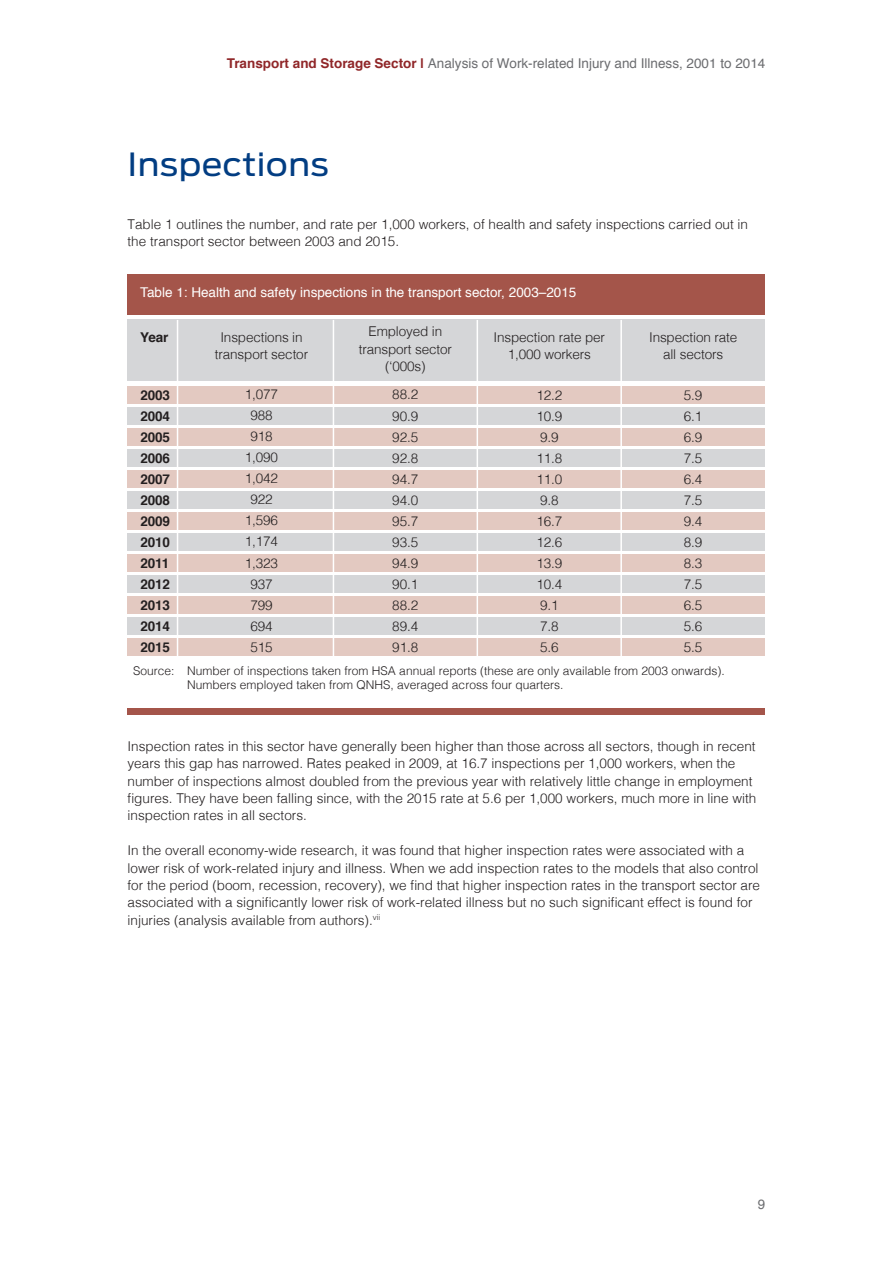
<style>
.page{position:relative;width:893px;height:1263px;background:#fff}
.page>*{position:absolute;margin:0;border:0;box-sizing:border-box;transform-origin:0 0}
.t1{font:31.8px "Ford Antenna";letter-spacing:.01em;color:#023d82;scale:1.09 1}
.t2{font:300 13.5px/21px "Helvetica";color:#231f20;text-align:center}
.t3{font:13.5px "Helvetica";color:#6c6d70}
.t4{font:13.5px "Helvetica";color:#fff}
.t5{font:700 13.5px/21px "Helvetica";letter-spacing:-.01em;color:#231f20;text-align:justify}
.t6{font:300 12px/14.4px "Helvetica";color:#231f20}
.s1{font-weight:700;color:#902729}
</style>
<div class="page">
<div style="left:128px;top:274px;width:637px;height:41px;background:#a4554a"></div>
<div style="left:128px;top:386px;width:637px;height:17px;background:#e3c9c1"></div>
<div style="left:128px;top:428px;width:637px;height:17px;background:#e3c9c1"></div>
<div style="left:128px;top:470px;width:637px;height:17px;background:#e3c9c1"></div>
<div style="left:128px;top:554px;width:637px;height:17px;background:#e3c9c1"></div>
<div style="left:128px;top:512px;width:637px;height:17px;background:#e3c9c1"></div>
<div style="left:128px;top:596px;width:637px;height:17px;background:#e3c9c1"></div>
<div style="left:128px;top:638px;width:637px;height:17px;background:#e3c9c1"></div>
<div style="left:128px;top:407px;width:637px;height:17px;background:#d5d6d8"></div>
<div style="left:128px;top:320px;width:637px;height:61px;background:#d5d6d8"></div>
<div style="left:128px;top:449px;width:637px;height:17px;background:#d5d6d8"></div>
<div style="left:128px;top:491px;width:637px;height:17px;background:#d5d6d8"></div>
<div style="left:128px;top:575px;width:637px;height:17px;background:#d5d6d8"></div>
<div style="left:128px;top:533px;width:637px;height:17px;background:#d5d6d8"></div>
<div style="left:128px;top:617px;width:637px;height:17px;background:#d5d6d8"></div>
<div style="left:128px;top:708px;width:637px;height:7px;background:#a4554a"></div>
<hr style="left:177px;top:320px;width:1px;height:342px;background:#fff">
<hr style="left:333px;top:320px;width:1px;height:342px;background:#fff">
<hr style="left:477px;top:320px;width:1px;height:342px;background:#fff">
<hr style="left:620px;top:320px;width:2px;height:342px;background:#fff">
<p class="t3" style="left:227px;top:52px;width:540px"><span class="s1">Transport and Storage Sector |</span> Analysis of Work-related Injury and Illness, 2001 to 2014</p>
<h1 class="t1" style="left:128px;top:137px;width:186px">Inspections</h1>
<p class="t2" style="left:128px;top:214px;width:622px;line-height:17.4px;text-align:left">Table 1 outlines the number, and rate per 1,000 workers, of health and safety inspections carried out in the transport sector between 2003 and 2015.</p>
<p class="t4" style="left:140px;top:282px;width:438px">Table 1: Health and safety inspections in the transport sector, 2003–2015</p>
<p class="t5" style="left:140px;top:327px;width:30px">Year</p>
<p class="t2" style="left:215px;top:327px;width:95px;line-height:17.4px">Inspections in transport sector</p>
<p class="t2" style="left:359px;top:322px;width:95px;line-height:17.4px">Employed in transport sector (‘000s)</p>
<p class="t2" style="left:493px;top:327px;width:113px;line-height:17.4px">Inspection rate per<br>1,000 workers</p>
<p class="t2" style="left:649px;top:327px;width:90px;line-height:17.4px">Inspection rate all sectors</p>
<p class="t5" style="left:140px;top:385px;width:31px">2003<br>2004<br>2005<br>2006<br>2007<br>2008<br>2009<br>2010<br>2011<br>2012<br>2013<br>2014<br>2015</p>
<p class="t2" style="left:245px;top:383px;width:35px">1,077<br>988<br>918<br>1,090<br>1,042<br>922<br>1,596<br>1,174<br>1,323<br>937<br>799<br>694<br>515</p>
<p class="t2" style="left:392px;top:383px;width:27px;text-align:justify">88.2<br>90.9<br>92.5<br>92.8<br>94.7<br>94.0<br>95.7<br>93.5<br>94.9<br>90.1<br>88.2<br>89.4<br>91.8</p>
<p class="t2" style="left:536px;top:383px;width:27px;text-align:left">12.2<br>10.9<br>9.9<br>11.8<br>11.0<br>9.8<br>16.7<br>12.6<br>13.9<br>10.4<br>9.1<br>7.8<br>5.6</p>
<p class="t2" style="left:684px;top:383px;width:20px;text-align:justify">5.9<br>6.1<br>6.9<br>7.5<br>6.4<br>7.5<br>9.4<br>8.9<br>8.3<br>7.5<br>6.5<br>5.6<br>5.5</p>
<p class="t6" style="left:187px;top:663px;width:539px;text-indent:-54px">Source: Number of inspections taken from HSA annual reports (these are only available from 2003 onwards).<br>Numbers employed taken from QNHS, averaged across four quarters.</p>
<p class="t2" style="left:128px;top:736px;width:630px;line-height:17.4px;text-align:left">Inspection rates in this sector have generally been higher than those across all sectors, though in recent years this gap has narrowed. Rates peaked in 2009, at 16.7 inspections per 1,000 workers, when the number of inspections almost doubled from the previous year with relatively little change in employment figures. They have been falling since, with the 2015 rate at 5.6 per 1,000 workers, much more in line with inspection rates in all sectors.</p>
<p class="t2" style="left:128px;top:841px;width:634px;line-height:17.4px;text-align:left">In the overall economy-wide research, it was found that higher inspection rates were associated with a lower risk of work-related injury and illness. When we add inspection rates to the models that also control for the period (boom, recession, recovery), we find that higher inspection rates in the transport sector are associated with a significantly lower risk of work-related illness but no such significant effect is found for injuries (analysis available from authors).<sup>vii</sup></p>
<p class="t3" style="left:758px;top:1194px;width:9px">9</p>
</div>
